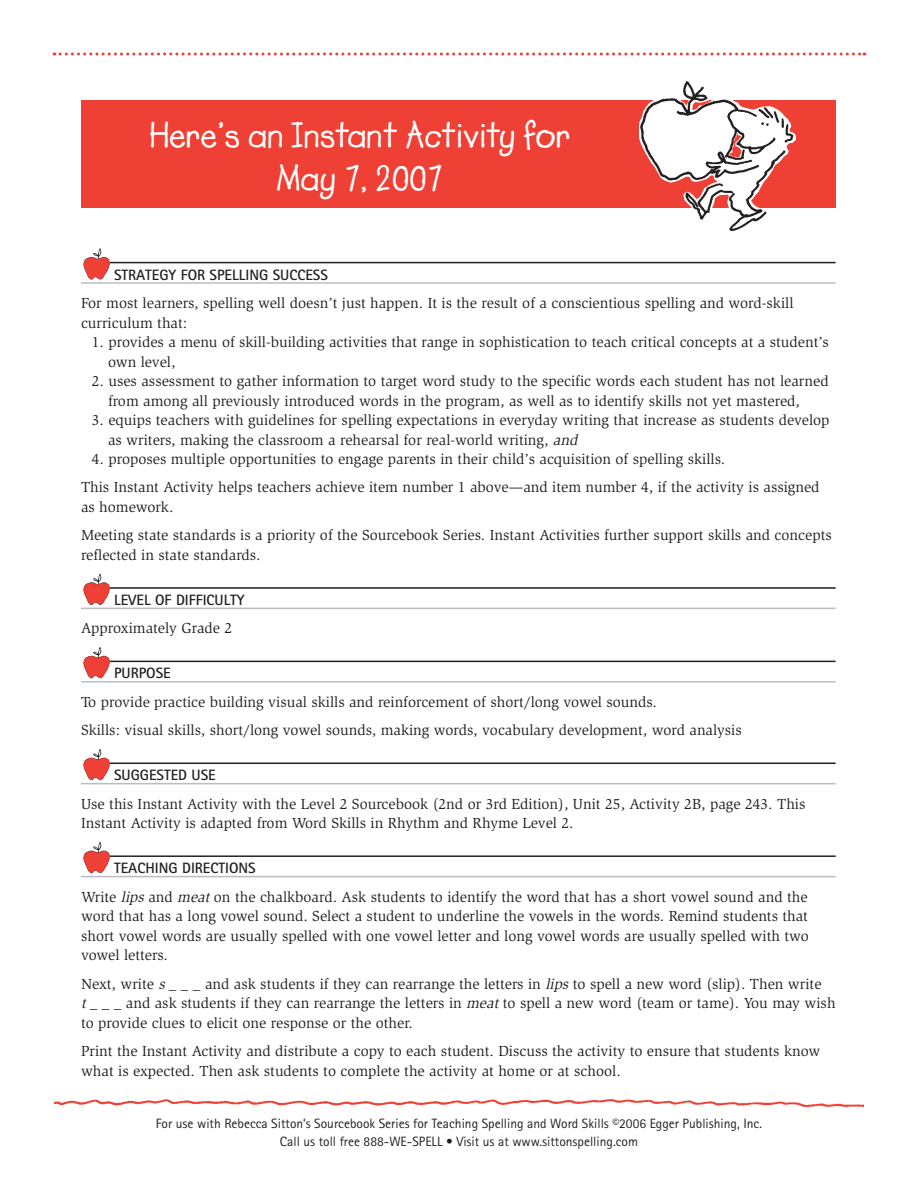
<style>
.page{position:relative;width:918px;height:1188px;background:#fff}
.page>*{position:absolute;margin:0;border:0;box-sizing:border-box;transform-origin:0 0}
.t1{font:700 36px/43.2px "Lemonade ICG";color:#fff;text-align:center}
.t2{font:15px/19.5px "Slimbach";color:#231f20}
.t3{font:700 15px "Rotis Sans Serif";color:#231f20}
.t4{font:13.5px/18px "Rotis Sans Serif";color:#231f20;text-align:center}
.s1{font-style:italic}
</style>
<div class="page">
<svg style="left:54px;top:52px;width:811px;height:4px"></svg>
<img style="left:54px;top:1099px;width:810px;height:8px">
<div style="left:81px;top:100px;width:755px;height:108px;background:#ef4035"></div>
<svg style="left:639px;top:81px;width:157px;height:151px"></svg>
<hr style="left:81px;top:262px;width:755px;height:1px;background:#231f20">
<hr style="left:81px;top:282px;width:755px;height:2px;background:#bbbdc0">
<hr style="left:81px;top:587px;width:755px;height:2px;background:#231f20">
<hr style="left:81px;top:608px;width:755px;height:1px;background:#bbbdc0">
<hr style="left:81px;top:661px;width:755px;height:1px;background:#231f20">
<hr style="left:81px;top:681px;width:755px;height:2px;background:#bbbdc0">
<hr style="left:81px;top:763px;width:755px;height:1px;background:#231f20">
<hr style="left:81px;top:783px;width:755px;height:1px;background:#bbbdc0">
<hr style="left:81px;top:855px;width:755px;height:2px;background:#231f20">
<hr style="left:81px;top:876px;width:755px;height:1px;background:#bbbdc0">
<div style="left:81px;top:248px;width:29px;height:32px;background:#fff"></div>
<svg style="left:84px;top:248px;width:26px;height:32px"></svg>
<div style="left:81px;top:574px;width:29px;height:31px;background:#fff"></div>
<svg style="left:84px;top:574px;width:26px;height:31px"></svg>
<div style="left:81px;top:647px;width:29px;height:31px;background:#fff"></div>
<svg style="left:84px;top:647px;width:26px;height:31px"></svg>
<div style="left:81px;top:749px;width:29px;height:31px;background:#fff"></div>
<svg style="left:84px;top:749px;width:26px;height:31px"></svg>
<div style="left:81px;top:842px;width:29px;height:31px;background:#fff"></div>
<svg style="left:84px;top:842px;width:26px;height:31px"></svg>
<h1 class="t1" style="left:150px;top:116px;width:422px">Here’s an Instant Activity for<br>May 7, 2007</h1>
<p class="t3" style="left:114px;top:269px;width:215px">STRATEGY FOR SPELLING SUCCESS</p>
<p class="t2" style="left:81px;top:294px;width:714px">For most learners, spelling well doesn’t just happen. It is the result of a conscientious spelling and word-skill curriculum that:</p>
<p class="t2" style="left:108px;top:333px;width:722px;text-indent:-16px">1. provides a menu of skill-building activities that range in sophistication to teach critical concepts at a student’s own level,</p>
<p class="t2" style="left:108px;top:372px;width:722px;text-indent:-16px">2. uses assessment to gather information to target word study to the specific words each student has not learned from among all previously introduced words in the program, as well as to identify skills not yet mastered,</p>
<p class="t2" style="left:108px;top:411px;width:723px;text-indent:-16px">3. equips teachers with guidelines for spelling expectations in everyday writing that increase as students develop as writers, making the classroom a rehearsal for real-world writing, <span class="s1">and</span></p>
<p class="t2" style="left:81px;top:446px;width:740px;line-height:28.5px;text-indent:11px">4. proposes multiple opportunities to engage parents in their child’s acquisition of spelling skills.<br>This Instant Activity helps teachers achieve item number 1 above—and item number 4, if the activity is assigned</p>
<p class="t2" style="left:81px;top:494px;width:752px;line-height:28.5px">as homework.<br>Meeting state standards is a priority of the Sourcebook Series. Instant Activities further support skills and concepts</p>
<p class="t2" style="left:81px;top:546px;width:181px">reflected in state standards.</p>
<p class="t3" style="left:114px;top:595px;width:132px">LEVEL OF DIFFICULTY</p>
<p class="t2" style="left:81px;top:620px;width:153px">Approximately Grade 2</p>
<p class="t3" style="left:114px;top:668px;width:58px">PURPOSE</p>
<p class="t2" style="left:81px;top:689px;width:662px;line-height:28.5px">To provide practice building visual skills and reinforcement of short/long vowel sounds.<br>Skills: visual skills, short/long vowel sounds, making words, vocabulary development, word analysis</p>
<p class="t3" style="left:114px;top:770px;width:103px">SUGGESTED USE</p>
<p class="t2" style="left:81px;top:795px;width:726px">Use this Instant Activity with the Level 2 Sourcebook (2nd or 3rd Edition), Unit 25, Activity 2B, page 243. This<br>Instant Activity is adapted from Word Skills in Rhythm and Rhyme Level 2.</p>
<p class="t3" style="left:114px;top:863px;width:143px">TEACHING DIRECTIONS</p>
<p class="t2" style="left:81px;top:888px;width:729px;text-align:justify">Write <span class="s1">lips</span> and <span class="s1">meat</span> on the chalkboard. Ask students to identify the word that has a short vowel sound and the word that has a long vowel sound. Select a student to underline the vowels in the words. Remind students that short vowel words are usually spelled with one vowel letter and long vowel words are usually spelled with two vowel letters.</p>
<p class="t2" style="left:81px;top:975px;width:756px">Next, write <span class="s1">s _ _ _</span> and ask students if they can rearrange the letters in <span class="s1">lips</span> to spell a new word (slip). Then write<br><span class="s1">t _ _ _</span> and ask students if they can rearrange the letters in <span class="s1">meat</span> to spell a new word (team or tame). You may wish to provide clues to elicit one response or the other.</p>
<p class="t2" style="left:81px;top:1042px;width:741px">Print the Instant Activity and distribute a copy to each student. Discuss the activity to ensure that students know what is expected. Then ask students to complete the activity at home or at school.</p>
<p class="t4" style="left:156px;top:1115px;width:608px">For use with Rebecca Sitton’s Sourcebook Series for Teaching Spelling and Word Skills ©2006 Egger Publishing, Inc.<br>Call us toll free 888-WE-SPELL • Visit us at www.sittonspelling.com</p>
</div>
